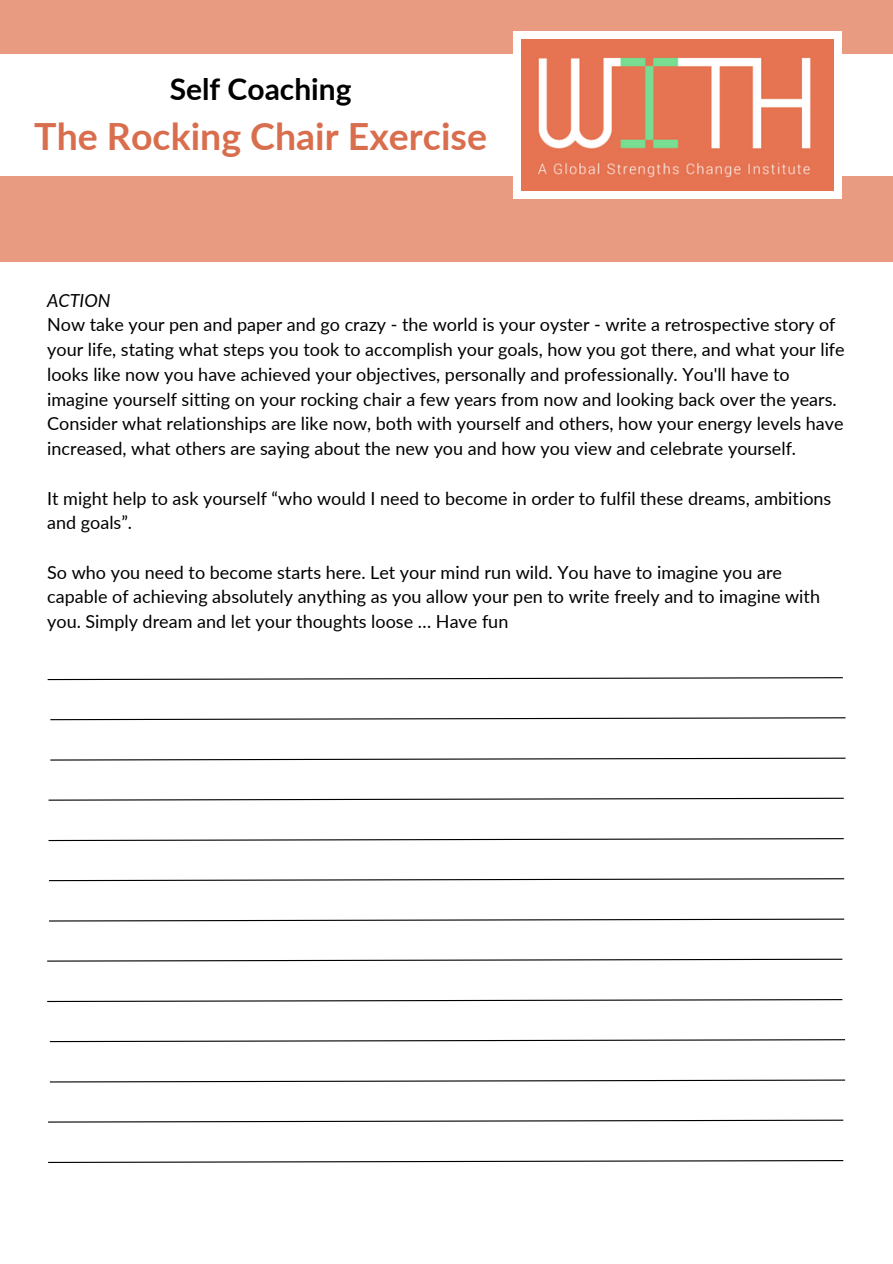
<style>
.page{position:relative;width:893px;height:1264px;background:#fff}
.page>*{position:absolute;margin:0;border:0;box-sizing:border-box;transform-origin:0 0}
.t1{font:700 37.5px "Lato";color:#d96e4e}
.t2{font:700 30px "Lato";color:#000}
.t3{font:18px/24.8px "Lato";color:#000}
.t4{font:italic 18px "Lato";color:#000}
</style>
<div class="page">
<div style="left:0;top:0;width:892px;height:261px;background:#e89b80"></div>
<div style="left:513px;top:31px;width:328px;height:167px;background:#fff"></div>
<img style="left:521px;top:40px;width:312px;height:150px">
<div style="left:0;top:54px;width:521px;height:121px;background:#fff"></div>
<div style="left:834px;top:54px;width:58px;height:121px;background:#fff"></div>
<svg style="left:47px;top:677px;width:796px;height:3px"></svg>
<svg style="left:50px;top:717px;width:796px;height:3px"></svg>
<svg style="left:50px;top:757px;width:796px;height:4px"></svg>
<svg style="left:48px;top:797px;width:796px;height:4px"></svg>
<svg style="left:48px;top:838px;width:796px;height:3px"></svg>
<svg style="left:49px;top:878px;width:796px;height:3px"></svg>
<svg style="left:49px;top:918px;width:796px;height:4px"></svg>
<svg style="left:47px;top:958px;width:796px;height:4px"></svg>
<svg style="left:47px;top:999px;width:796px;height:3px"></svg>
<svg style="left:49px;top:1039px;width:797px;height:3px"></svg>
<svg style="left:49px;top:1079px;width:797px;height:4px"></svg>
<svg style="left:48px;top:1119px;width:796px;height:4px"></svg>
<svg style="left:48px;top:1160px;width:796px;height:3px"></svg>
<p class="t2" style="left:170px;top:70px;width:183px">Self Coaching</p>
<p class="t1" style="left:34px;top:113px;width:454px">The Rocking Chair Exercise</p>
<p class="t4" style="left:47px;top:289px;width:65px">ACTION</p>
<p class="t3" style="left:47px;top:312px;width:799px">Now take your pen and paper and go crazy - the world is your oyster - write a retrospective story of your life, stating what steps you took to accomplish your goals, how you got there, and what your life looks like now you have achieved your objectives, personally and professionally. You'll have to imagine yourself sitting on your rocking chair a few years from now and looking back over the years.<br>Consider what relationships are like now, both with yourself and others, how your energy levels have increased, what others are saying about the new you and how you view and celebrate yourself.</p>
<p class="t3" style="left:47px;top:485px;width:785px">It might help to ask yourself “who would I need to become in order to fulfil these dreams, ambitions and goals”.</p>
<p class="t3" style="left:47px;top:559px;width:774px">So who you need to become starts here. Let your mind run wild. You have to imagine you are capable of achieving absolutely anything as you allow your pen to write freely and to imagine with you. Simply dream and let your thoughts loose … Have fun</p>
</div>
